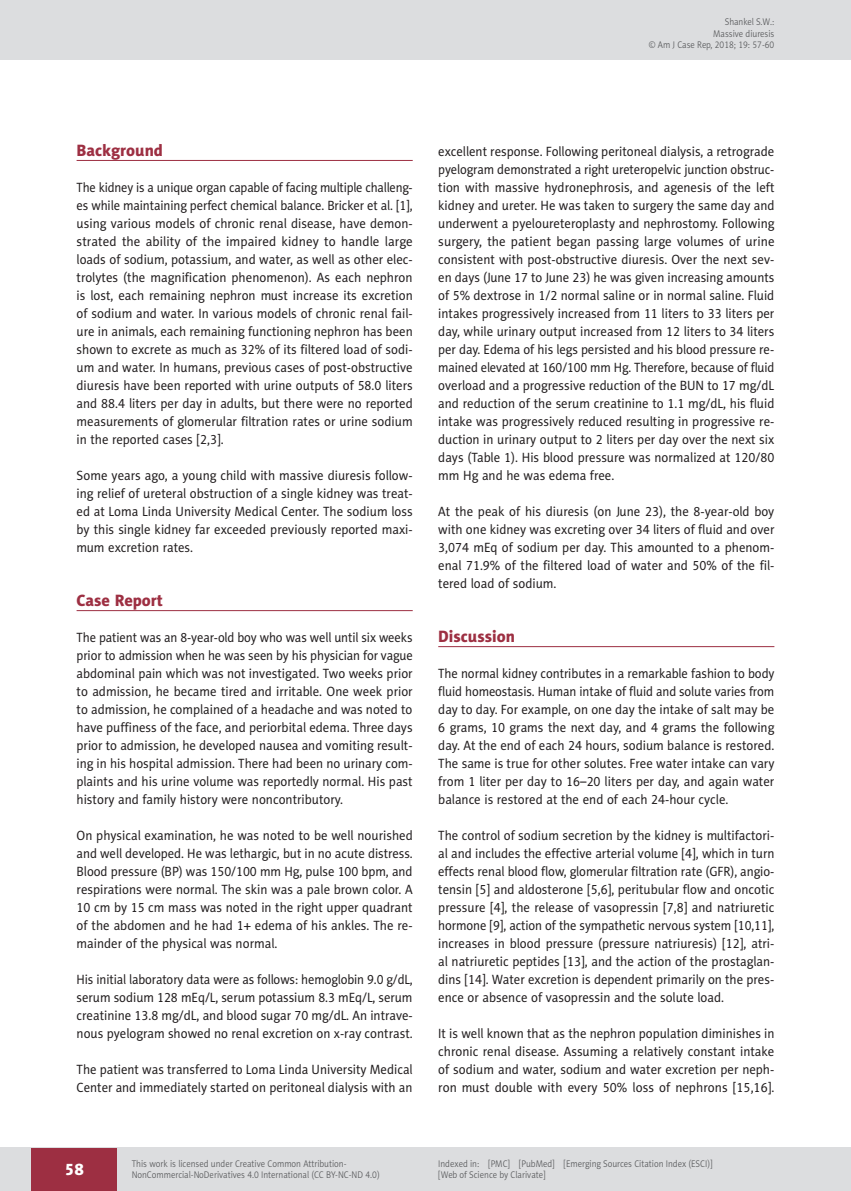
<style>
.page{position:relative;width:851px;height:1191px;background:#fff}
.page>*{position:absolute;margin:0;border:0;box-sizing:border-box;transform-origin:0 0}
.AJCR_Headline_1{font:16.5px "Naomi Sans EFN Heavy";color:#9d2f42}
.t1{font:16.5px "Naomi Sans EFN Heavy";color:#fff}
.AJCR_Body{font:13.5px/18px "Naomi Sans EFN";color:#231f20;text-align:justify;scale:.95 1}
.AJCR_Body-2{font:13.5px/18px "Naomi Sans EFN";color:#231f20;text-align:justify;scale:.92 1}
.AJCR_Body-3{font:13.5px/18px "Naomi Sans EFN";color:#231f20;text-align:justify;scale:.93 1}
.AJCR_Body-4{font:13.5px/18px "Naomi Sans EFN";color:#231f20;text-align:justify;scale:.94 1}
.AJCR_pagina_zywa{font:9.75px/11.2px "Naomi Sans EFN Light";color:#57585a;scale:.9 1}
.AJCR_pagina_sygnatur{font:9.75px "Naomi Sans EFN Light";color:#57585a;scale:.9 1}
</style>
<div class="page">
<hr style="left:77px;top:160px;width:335px;height:1px;background:#9d2f42">
<hr style="left:77px;top:610px;width:335px;height:1px;background:#9d2f42">
<hr style="left:438px;top:646px;width:336px;height:1px;background:#9d2f42">
<div style="left:0;top:1148px;width:850px;height:43px;background:#dcdddf"></div>
<div style="left:32px;top:1147px;width:85px;height:43px;background:#9d2f42"></div>
<div style="left:0;top:0;width:850px;height:60px;background:#dcdddf"></div>
<hr style="left:850px;top:0;width:1px;height:60px;background:#dcdddf">
<p class="AJCR_pagina_zywa" style="left:713px;top:16px;width:69px;text-align:right">Shankel S.W.:<br>Massive diuresis</p>
<p class="AJCR_pagina_sygnatur" style="left:648px;top:39px;width:141px">© Am J Case Rep, 2018; 19: 57-60</p>
<p class="AJCR_Headline_1" style="left:77px;top:140px;width:88px">Background</p>
<p class="AJCR_Body-2" style="left:77px;top:178px;width:367px">The kidney is a unique organ capable of facing multiple challeng&shy;es while maintaining perfect chemical balance. Bricker et al. [1], using various models of chronic renal disease, have demon&shy;strated the ability of the impaired kidney to handle large loads of sodium, potassium, and water, as well as other elec&shy;trolytes (the magnification phenomenon). As each nephron is lost, each remaining nephron must increase its excretion of sodium and water. In various models of chronic renal fail&shy;ure in animals, each remaining functioning nephron has been shown to excrete as much as 32% of its filtered load of sodi&shy;um and water. In humans, previous cases of post-obstructive diuresis have been reported with urine outputs of 58.0 liters and 88.4 liters per day in adults, but there were no reported measurements of glomerular filtration rates or urine sodium in the reported cases [2,3].</p>
<p class="AJCR_Body" style="left:77px;top:466px;width:355px">Some years ago, a young child with massive diuresis follow&shy;ing relief of ureteral obstruction of a single kidney was treat&shy;ed at Loma Linda University Medical Center. The sodium loss by this single kidney far exceeded previously reported maxi&shy;mum excretion rates.</p>
<p class="AJCR_Headline_1" style="left:77px;top:590px;width:88px">Case Report</p>
<p class="AJCR_Body-3" style="left:77px;top:628px;width:363px">The patient was an 8-year-old boy who was well until six weeks prior to admission when he was seen by his physician for vague abdominal pain which was not investigated. Two weeks prior to admission, he became tired and irritable. One week prior to admission, he complained of a headache and was noted to have puffiness of the face, and periorbital edema. Three days prior to admission, he developed nausea and vomiting result&shy;ing in his hospital admission. There had been no urinary com&shy;plaints and his urine volume was reportedly normal. His past history and family history were noncontributory.</p>
<p class="AJCR_Body" style="left:77px;top:826px;width:355px">On physical examination, he was noted to be well nourished and well developed. He was lethargic, but in no acute distress.<br>Blood pressure (BP) was 150/100 mm Hg, pulse 100 bpm, and respirations were normal. The skin was a pale brown color. A 10 cm by 15 cm mass was noted in the right upper quadrant of the abdomen and he had 1+ edema of his ankles. The re&shy;mainder of the physical was normal.</p>
<p class="AJCR_Body-3" style="left:77px;top:970px;width:363px">His initial laboratory data were as follows: hemoglobin 9.0 g/dL, serum sodium 128 mEq/L, serum potassium 8.3 mEq/L, serum creatinine 13.8 mg/dL, and blood sugar 70 mg/dL. An intrave&shy;nous pyelogram showed no renal excretion on x-ray contrast.</p>
<p class="AJCR_Body" style="left:77px;top:1060px;width:355px">The patient was transferred to Loma Linda University Medical<br>Center and immediately started on peritoneal dialysis with an</p>
<p class="AJCR_Body" style="left:438px;top:142px;width:355px">excellent response. Following peritoneal dialysis, a retrograde pyelogram demonstrated a right ureteropelvic junction obstruc&shy;tion with massive hydronephrosis, and agenesis of the left kidney and ureter. He was taken to surgery the same day and underwent a pyeloureteroplasty and nephrostomy. Following surgery, the patient began passing large volumes of urine consistent with post-obstructive diuresis. Over the next sev&shy;en days (June 17 to June 23) he was given increasing amounts of 5% dextrose in 1/2 normal saline or in normal saline. Fluid intakes progressively increased from 11 liters to 33 liters per day, while urinary output increased from 12 liters to 34 liters per day. Edema of his legs persisted and his blood pressure re&shy;mained elevated at 160/100 mm Hg. Therefore, because of fluid overload and a progressive reduction of the BUN to 17 mg/dL and reduction of the serum creatinine to 1.1 mg/dL, his fluid intake was progressively reduced resulting in progressive re&shy;duction in urinary output to 2 liters per day over the next six days (Table 1). His blood pressure was normalized at 120/80 mm Hg and he was edema free.</p>
<p class="AJCR_Body" style="left:438px;top:502px;width:355px">At the peak of his diuresis (on June 23), the 8-year-old boy with one kidney was excreting over 34 liters of fluid and over 3,074 mEq of sodium per day. This amounted to a phenom&shy;enal 71.9% of the filtered load of water and 50% of the fil&shy;tered load of sodium.</p>
<p class="AJCR_Headline_1" style="left:438px;top:626px;width:78px">Discussion</p>
<p class="AJCR_Body-4" style="left:438px;top:664px;width:359px">The normal kidney contributes in a remarkable fashion to body fluid homeostasis. Human intake of fluid and solute varies from day to day. For example, on one day the intake of salt may be 6 grams, 10 grams the next day, and 4 grams the following day. At the end of each 24 hours, sodium balance is restored.<br>The same is true for other solutes. Free water intake can vary from 1 liter per day to 16–20 liters per day, and again water balance is restored at the end of each 24-hour cycle.</p>
<p class="AJCR_Body" style="left:438px;top:826px;width:355px">The control of sodium secretion by the kidney is multifactori&shy;al and includes the effective arterial volume [4], which in turn effects renal blood flow, glomerular filtration rate (GFR), angio&shy;tensin [5] and aldosterone [5,6], peritubular flow and oncotic pressure [4], the release of vasopressin [7,8] and natriuretic hormone [9], action of the sympathetic nervous system [10,11], increases in blood pressure (pressure natriuresis) [12], atri&shy;al natriuretic peptides [13], and the action of the prostaglan&shy;dins [14]. Water excretion is dependent primarily on the pres&shy;ence or absence of vasopressin and the solute load.</p>
<p class="AJCR_Body" style="left:438px;top:1024px;width:355px">It is well known that as the nephron population diminishes in chronic renal disease. Assuming a relatively constant intake of sodium and water, sodium and water excretion per neph&shy;ron must double with every 50% loss of nephrons [15,16].</p>
<p class="t1" style="left:65px;top:1159px;width:21px">58</p>
<p class="AJCR_pagina_zywa" style="left:132px;top:1158px;width:277px">This work is licensed under Creative Common Attribution-<br>NonCommercial-NoDerivatives 4.0 International (CC BY-NC-ND 4.0)</p>
<p class="AJCR_pagina_zywa" style="left:438px;top:1158px;width:306px">Indexed in: [PMC] [PubMed] [Emerging Sources Citation Index (ESCI)] [Web of Science by Clarivate]</p>
</div>
